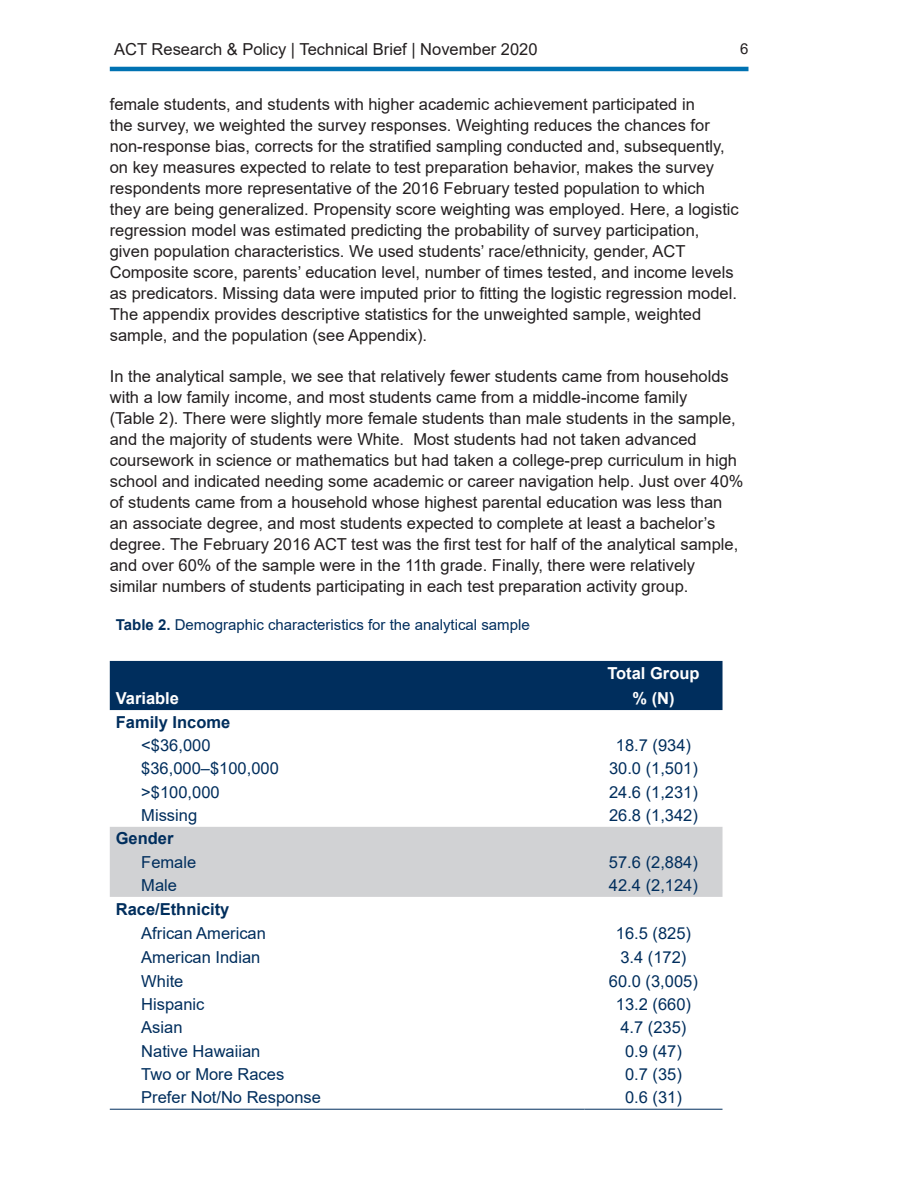
<style>
.page{position:relative;width:918px;height:1188px;background:#fff}
.page>*{position:absolute;margin:0;border:0;box-sizing:border-box;transform-origin:0 0}
.t1{font:16.5px/21px "Arial";color:#231f20}
.t2{font:16.5px "Arial";color:#002e5d}
.t3{font:700 16.5px "Arial";color:#002e5d}
.t4{font:700 16.5px/24.8px "Arial";color:#fff;text-align:center}
.t5{font:15px "Arial";color:#002e5d}
.t6{font:15px "Arial";color:#231f20}
.s1{font-weight:700}
</style>
<div class="page">
<div style="left:110px;top:661px;width:613px;height:49px;background:#002e5d"></div>
<div style="left:110px;top:827px;width:613px;height:70px;background:#d1d2d4"></div>
<hr style="left:110px;top:1109px;width:474px;height:1px;background:#002e5d">
<hr style="left:584px;top:1109px;width:139px;height:1px;background:#002e5d">
<hr style="left:110px;top:67px;width:638px;height:4px;background:#0072b2">
<p class="t1" style="left:114px;top:38px;width:425px">ACT Research &amp; Policy | Technical Brief | November 2020</p>
<p class="t6" style="left:740px;top:38px;width:10px">6</p>
<p class="t1" style="left:110px;top:94px;width:631px">female students, and students with higher academic achievement participated in<br>the survey, we weighted the survey responses. Weighting reduces the chances for non-response bias, corrects for the stratified sampling conducted and, subsequently, on key measures expected to relate to test preparation behavior, makes the survey respondents more representative of the 2016 February tested population to which they are being generalized. Propensity score weighting was employed. Here, a logistic regression model was estimated predicting the probability of survey participation, given population characteristics. We used students’ race/ethnicity, gender, ACT Composite score, parents’ education level, number of times tested, and income levels as predicators. Missing data were imputed prior to fitting the logistic regression model.<br>The appendix provides descriptive statistics for the unweighted sample, weighted sample, and the population (see Appendix).</p>
<p class="t1" style="left:110px;top:366px;width:635px">In the analytical sample, we see that relatively fewer students came from households with a low family income, and most students came from a middle-income family<br>(Table 2). There were slightly more female students than male students in the sample, and the majority of students were White. Most students had not taken advanced coursework in science or mathematics but had taken a college-prep curriculum in high school and indicated needing some academic or career navigation help. Just over 40% of students came from a household whose highest parental education was less than an associate degree, and most students expected to complete at least a bachelor’s degree. The February 2016 ACT test was the first test for half of the analytical sample, and over 60% of the sample were in the 11th grade. Finally, there were relatively similar numbers of students participating in each test preparation activity group.</p>
<p class="t5" style="left:116px;top:615px;width:496px"><span class="s1">Table 2.</span> Demographic characteristics for the analytical sample—continued</p>
<p class="t4" style="left:116px;top:686px;width:65px">Variable</p>
<p class="t4" style="left:607px;top:661px;width:94px">Total Group % (N)</p>
<p class="t3" style="left:116px;top:710px;width:116px">Family Income</p>
<p class="t2" style="left:141px;top:734px;width:71px">&lt;$36,000</p>
<p class="t2" style="left:616px;top:734px;width:77px">18.7 (934)</p>
<p class="t2" style="left:141px;top:757px;width:139px">$36,000–$100,000</p>
<p class="t2" style="left:609px;top:757px;width:90px">30.0 (1,501)</p>
<p class="t2" style="left:141px;top:781px;width:80px">&gt;$100,000</p>
<p class="t2" style="left:609px;top:781px;width:90px">24.6 (1,231)</p>
<p class="t2" style="left:141px;top:804px;width:57px">Missing</p>
<p class="t2" style="left:609px;top:804px;width:90px">26.8 (1,342)</p>
<p class="t3" style="left:116px;top:827px;width:59px">Gender</p>
<p class="t2" style="left:141px;top:851px;width:57px">Female</p>
<p class="t2" style="left:609px;top:851px;width:90px">57.6 (2,884)</p>
<p class="t2" style="left:141px;top:874px;width:37px">Male</p>
<p class="t2" style="left:609px;top:874px;width:90px">42.4 (2,124)</p>
<p class="t3" style="left:116px;top:897px;width:115px">Race/Ethnicity</p>
<p class="t2" style="left:141px;top:922px;width:126px">African American</p>
<p class="t2" style="left:616px;top:922px;width:77px">16.5 (825)</p>
<p class="t2" style="left:141px;top:946px;width:121px">American Indian</p>
<p class="t2" style="left:620px;top:946px;width:68px">3.4 (172)</p>
<p class="t2" style="left:141px;top:970px;width:44px">White</p>
<p class="t2" style="left:609px;top:970px;width:90px">60.0 (3,005)</p>
<p class="t2" style="left:141px;top:993px;width:65px">Hispanic</p>
<p class="t2" style="left:616px;top:993px;width:77px">13.2 (660)</p>
<p class="t2" style="left:141px;top:1016px;width:43px">Asian</p>
<p class="t2" style="left:620px;top:1016px;width:68px">4.7 (235)</p>
<p class="t2" style="left:141px;top:1040px;width:121px">Native Hawaiian</p>
<p class="t2" style="left:625px;top:1040px;width:58px">0.9 (47)</p>
<p class="t2" style="left:141px;top:1063px;width:145px">Two or More Races</p>
<p class="t2" style="left:625px;top:1063px;width:58px">0.7 (35)</p>
<p class="t2" style="left:141px;top:1086px;width:181px">Prefer Not/No Response</p>
<p class="t2" style="left:625px;top:1086px;width:58px">0.6 (31)</p>
</div>
